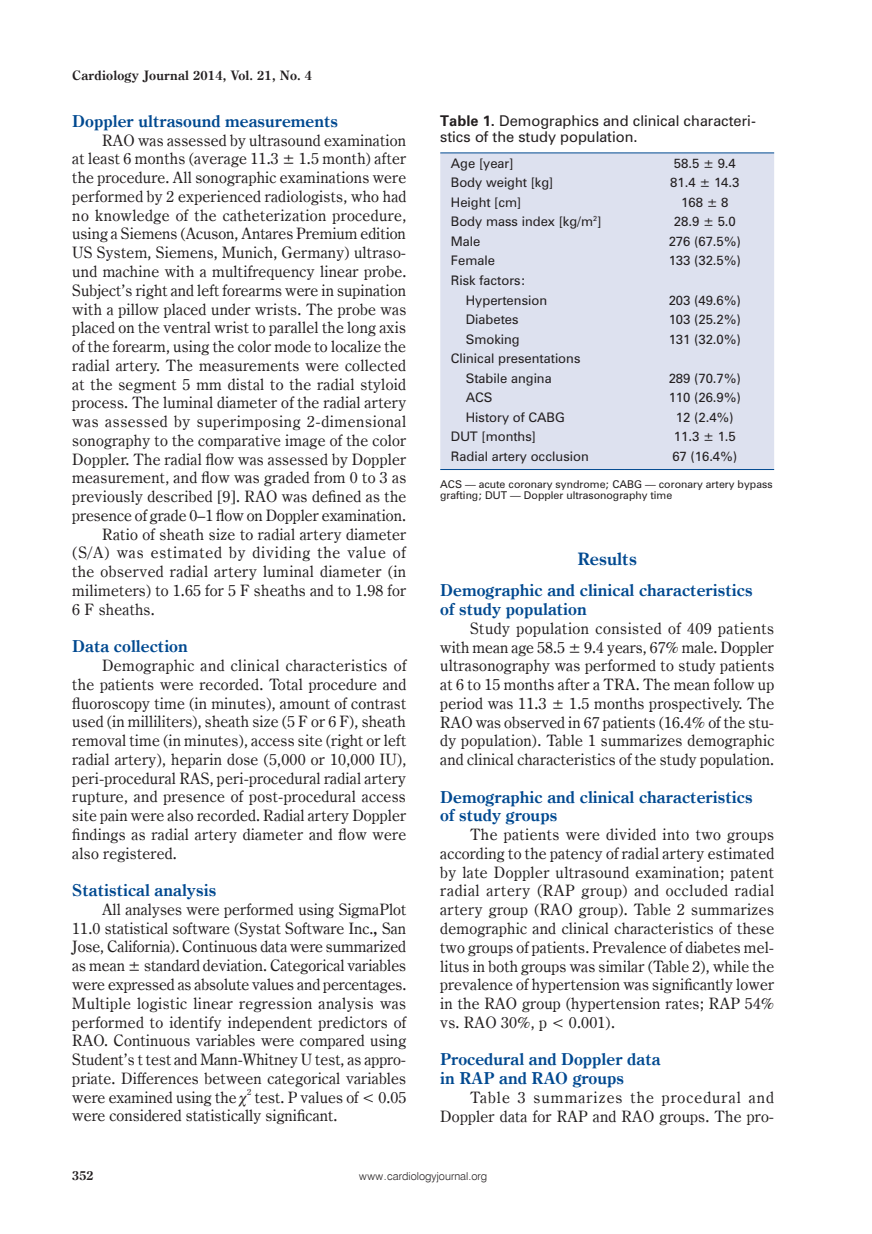
<style>
.page{position:relative;width:872px;height:1234px;background:#fff}
.page>*{position:absolute;margin:0;border:0;box-sizing:border-box;transform-origin:0 0}
._05_-_Śródtytuł_-_1{font:700 17.25px "Century Oldst EU";color:#014990}
._06_-_Śródtytuł_-_2{font:700 16.5px/18.8px "Century Oldst EU";color:#014990}
._06_-_Sródtytuł_-_2{font:700 16.5px/18.8px "Century Oldst EU";color:#014990}
._08_-_Tekst{font:15.75px/18.8px "Century Oldst EU";letter-spacing:.01em;color:#231f20;text-align:justify}
._12_-_Tabela_numer{font:13.5px/16.5px "Zurich PL";color:#231f20}
.t1{font:700 13.05px "Century Oldst EU";letter-spacing:.015em;color:#231f20}
.t2{font:700 12.75px "Century Oldst EU";color:#231f20}
._14_-_Tabela_-_tekst{font:12px "Zurich PL";color:#231f20}
.t3{font:10.95px "Swis 721 Lt EU";color:#231f20}
._14_-_Tabels_przypis{font:9.75px/10.9px "Zurich PL";color:#231f20}
._08_-_Tekst-2{font:8.7px "Century Oldst EU";color:#231f20}
.s1{font-weight:700}
</style>
<div class="page">
<div style="left:440px;top:153px;width:334px;height:316px;background:#dde1ef"></div>
<hr style="left:440px;top:152px;width:185px;height:1px;background:#014990">
<hr style="left:625px;top:152px;width:149px;height:1px;background:#014990">
<hr style="left:440px;top:469px;width:185px;height:1px;background:#014990">
<hr style="left:625px;top:469px;width:149px;height:1px;background:#014990">
<p class="t1" style="left:72px;top:67px;width:241px">Cardiology Journal 2014, Vol. 21, No. 4</p>
<p class="_06_-_Śródtytuł_-_2" style="left:72px;top:112px;width:267px">Doppler ultrasound measurements</p>
<p class="_08_-_Tekst" style="left:72px;top:131px;width:335px;text-indent:30px">RAO was assessed by ultrasound examination at least 6 months (average 11.3 ± 1.5 month) after the procedure. All sonographic examinations were performed by 2 experienced radiologists, who had no knowledge of the catheterization procedure, using a Siemens (Acuson, Antares Premium edition US System, Siemens, Munich, Germany) ultraso&shy;und machine with a multifrequency linear probe.<br>Subject’s right and left forearms were in supination with a pillow placed under wrists. The probe was placed on the ventral wrist to parallel the long axis of the forearm, using the color mode to localize the radial artery. The measurements were collected at the segment 5 mm distal to the radial styloid process. The luminal diameter of the radial artery was assessed by superimposing 2-dimensional sonography to the comparative image of the color Doppler. The radial flow was assessed by Doppler measurement, and flow was graded from 0 to 3 as previously described [9]. RAO was defined as the presence of grade 0–1 flow on Doppler examination.</p>
<p class="_08_-_Tekst" style="left:72px;top:525px;width:335px;text-indent:30px">Ratio of sheath size to radial artery diameter (S/A) was estimated by dividing the value of the observed radial artery luminal diameter (in milimeters) to 1.65 for 5 F sheaths and to 1.98 for 6 F sheaths.</p>
<p class="_06_-_Śródtytuł_-_2" style="left:72px;top:637px;width:117px">Data collection</p>
<p class="_08_-_Tekst" style="left:72px;top:656px;width:335px;text-indent:30px">Demographic and clinical characteristics of the patients were recorded. Total procedure and fluoroscopy time (in minutes), amount of contrast used (in milliliters), sheath size (5 F or 6 F), sheath removal time (in minutes), access site (right or left radial artery), heparin dose (5,000 or 10,000 IU), peri-procedural RAS, peri-procedural radial artery rupture, and presence of post-procedural access site pain were also recorded. Radial artery Doppler findings as radial artery diameter and flow were also registered.</p>
<p class="_06_-_Śródtytuł_-_2" style="left:72px;top:881px;width:145px">Statistical analysis</p>
<p class="_08_-_Tekst" style="left:72px;top:900px;width:335px;text-indent:30px">All analyses were performed using SigmaPlot 11.0 statistical software (Systat Software Inc.<span class="s1">,</span> San Jose, California). Continuous data were summarized as mean ± standard deviation. Categorical variables were expressed as absolute values and percentages.<br>Multiple logistic linear regression analysis was performed to identify independent predictors of RAO. Continuous variables were compared using Student’s t test and Mann-Whitney U test, as appro&shy;priate. Differences between categorical variables were examined using the</p>
<p class="_08_-_Tekst-2" style="left:247px;top:1086px;width:6px">2</p>
<p class="_08_-_Tekst" style="left:72px;top:1087px;width:335px;text-indent:183px">test. P values of &lt; 0.05 were considered statistically significant.</p>
<p class="_12_-_Tabela_numer" style="left:440px;top:112px;width:317px"><span class="s1">Table 1.</span> Demographics and clinical characteri&shy;stics of the study population.</p>
<p class="_14_-_Tabela_-_tekst" style="left:451px;top:155px;width:64px">Age [year]</p>
<p class="_14_-_Tabela_-_tekst" style="left:674px;top:155px;width:64px">58.5 ± 9.4</p>
<p class="_14_-_Tabela_-_tekst" style="left:451px;top:174px;width:104px">Body weight [kg]</p>
<p class="_14_-_Tabela_-_tekst" style="left:670px;top:174px;width:71px">81.4 ± 14.3</p>
<p class="_14_-_Tabela_-_tekst" style="left:451px;top:194px;width:72px">Height [cm]</p>
<p class="_14_-_Tabela_-_tekst" style="left:681px;top:194px;width:49px">168 ± 8</p>
<p class="_14_-_Tabela_-_tekst" style="left:451px;top:213px;width:152px">Body mass index [kg/m<sup>2</sup>]</p>
<p class="_14_-_Tabela_-_tekst" style="left:674px;top:213px;width:64px">28.9 ± 5.0</p>
<p class="_14_-_Tabela_-_tekst" style="left:451px;top:233px;width:31px">Male</p>
<p class="_14_-_Tabela_-_tekst" style="left:668px;top:233px;width:74px">276 (67.5%)</p>
<p class="_14_-_Tabela_-_tekst" style="left:451px;top:253px;width:46px">Female</p>
<p class="_14_-_Tabela_-_tekst" style="left:668px;top:253px;width:74px">133 (32.5%)</p>
<p class="_14_-_Tabela_-_tekst" style="left:451px;top:272px;width:76px">Risk factors:</p>
<p class="_14_-_Tabela_-_tekst" style="left:466px;top:292px;width:83px">Hypertension</p>
<p class="_14_-_Tabela_-_tekst" style="left:668px;top:292px;width:74px">203 (49.6%)</p>
<p class="_14_-_Tabela_-_tekst" style="left:466px;top:311px;width:54px">Diabetes</p>
<p class="_14_-_Tabela_-_tekst" style="left:668px;top:311px;width:74px">103 (25.2%)</p>
<p class="_14_-_Tabela_-_tekst" style="left:466px;top:331px;width:55px">Smoking</p>
<p class="_14_-_Tabela_-_tekst" style="left:668px;top:331px;width:74px">131 (32.0%)</p>
<p class="_14_-_Tabela_-_tekst" style="left:451px;top:350px;width:131px">Clinical presentations</p>
<p class="_14_-_Tabela_-_tekst" style="left:466px;top:370px;width:87px">Stabile angina</p>
<p class="_14_-_Tabela_-_tekst" style="left:668px;top:370px;width:74px">289 (70.7%)</p>
<p class="_14_-_Tabela_-_tekst" style="left:466px;top:389px;width:28px">ACS</p>
<p class="_14_-_Tabela_-_tekst" style="left:668px;top:389px;width:74px">110 (26.9%)</p>
<p class="_14_-_Tabela_-_tekst" style="left:466px;top:409px;width:101px">History of CABG</p>
<p class="_14_-_Tabela_-_tekst" style="left:676px;top:409px;width:59px">12 (2.4%)</p>
<p class="_14_-_Tabela_-_tekst" style="left:451px;top:428px;width:87px">DUT [months]</p>
<p class="_14_-_Tabela_-_tekst" style="left:674px;top:428px;width:64px">11.3 ± 1.5</p>
<p class="_14_-_Tabela_-_tekst" style="left:451px;top:448px;width:139px">Radial artery occlusion</p>
<p class="_14_-_Tabela_-_tekst" style="left:672px;top:448px;width:67px">67 (16.4%)</p>
<p class="_14_-_Tabels_przypis" style="left:440px;top:478px;width:334px">ACS — acute coronary syndrome; CABG — coronary artery bypass grafting; DUT — Doppler ultrasonography time</p>
<p class="_05_-_Śródtytuł_-_1" style="left:577px;top:547px;width:61px">Results</p>
<p class="_06_-_Sródtytuł_-_2" style="left:440px;top:581px;width:314px">Demographic and clinical characteristics of study population</p>
<p class="_08_-_Tekst" style="left:440px;top:619px;width:335px;text-indent:30px">Study population consisted of 409 patients with mean age 58.5 ± 9.4 years, 67% male. Doppler ultrasonography was performed to study patients at 6 to 15 months after a TRA. The mean follow up period was 11.3 ± 1.5 months prospectively. The RAO was observed in 67 patients (16.4% of the stu&shy;dy population). Table 1 summarizes demographic and clinical characteristics of the study population.</p>
<p class="_06_-_Śródtytuł_-_2" style="left:440px;top:787px;width:314px">Demographic and clinical characteristics of study groups</p>
<p class="_08_-_Tekst" style="left:440px;top:825px;width:335px;text-indent:30px">The patients were divided into two groups according to the patency of radial artery estimated by late Doppler ultrasound examination; patent radial artery (RAP group) and occluded radial artery group (RAO group). Table 2 summarizes demographic and clinical characteristics of these two groups of patients. Prevalence of diabetes mel&shy;litus in both groups was similar (Table 2), while the prevalence of hypertension was significantly lower in the RAO group (hypertension rates; RAP 54% vs. RAO 30%, p &lt; 0.001).</p>
<p class="_06_-_Śródtytuł_-_2" style="left:440px;top:1050px;width:222px">Procedural and Doppler data in RAP and RAO groups</p>
<p class="_08_-_Tekst" style="left:440px;top:1087px;width:335px;text-align:right">Table 3 summarizes the procedural and<br>Doppler data for RAP and RAO groups. The pro-</p>
<p class="t2" style="left:72px;top:1167px;width:23px">352</p>
<p class="t3" style="left:359px;top:1169px;width:129px">www.cardiologyjournal.org</p>
</div>
